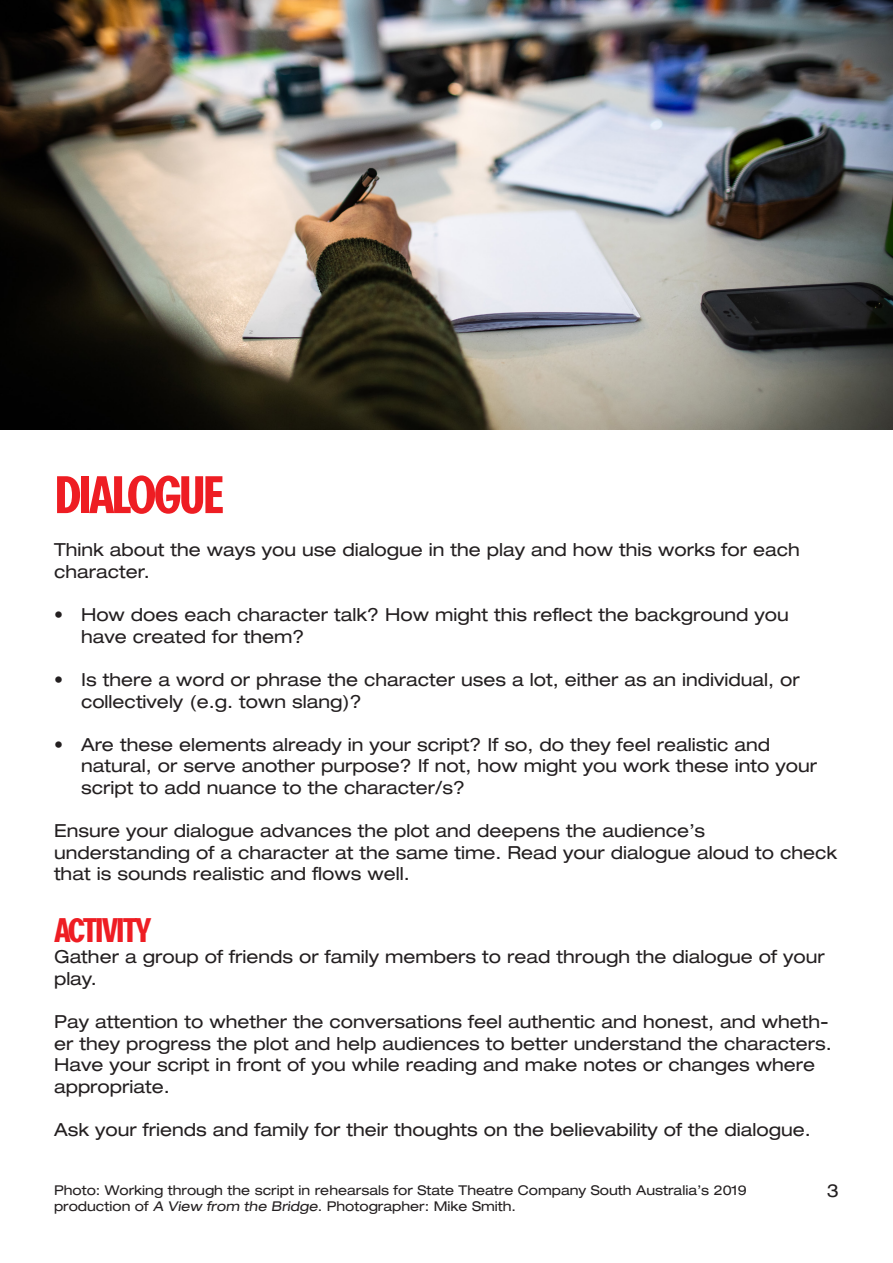
<style>
.page{position:relative;width:893px;height:1263px;background:#fff}
.page>*{position:absolute;margin:0;border:0;box-sizing:border-box;transform-origin:0 0}
.t1{font:51px "State Sans Bold Cond";letter-spacing:-.07em;color:#ee1d23}
.t2{font:33px "State Sans Bold Cond";letter-spacing:-.07em;color:#ee1d23}
.t3{font:expanded 18px/21.6px "Helvetica Neue LT Std";color:#231f20}
.t4{font:expanded 13.5px "Helvetica Neue LT Std";color:#231f20}
</style>
<div class="page">
<img style="left:0;top:0;width:893px;height:429px">
<p class="t1" style="left:54px;top:455px;width:172px">DIALOGUE</p>
<p class="t3" style="left:54px;top:539px;width:747px">Think about the ways you use dialogue in the play and how this works for each character.</p>
<p class="t3" style="left:81px;top:604px;width:709px;text-indent:-27px">• How does each character talk? How might this reflect the background you have created for them?</p>
<p class="t3" style="left:81px;top:668px;width:720px;text-indent:-27px">• Is there a word or phrase the character uses a lot, either as an individual, or collectively (e.g. town slang)?</p>
<p class="t3" style="left:81px;top:733px;width:738px;text-indent:-27px">• Are these elements already in your script? If so, do they feel realistic and natural, or serve another purpose? If not, how might you work these into your script to add nuance to the character/s?</p>
<p class="t3" style="left:54px;top:820px;width:785px">Ensure your dialogue advances the plot and deepens the audience’s understanding of a character at the same time. Read your dialogue aloud to check that is sounds realistic and flows well.</p>
<p class="t2" style="left:54px;top:904px;width:99px">ACTIVITY</p>
<p class="t3" style="left:54px;top:946px;width:772px">Gather a group of friends or family members to read through the dialogue of your play.</p>
<p class="t3" style="left:54px;top:1010px;width:779px">Pay attention to whether the conversations feel authentic and honest, and wheth&shy;er they progress the plot and help audiences to better understand the characters.<br>Have your script in front of you while reading and make notes or changes where appropriate.</p>
<p class="t3" style="left:54px;top:1118px;width:758px">Ask your friends and family for their thoughts on the believability of the dialogue.</p>
<p class="t4" style="left:54px;top:1182px;width:694px">Photo: Working through the script in rehearsals for State Theatre Company South Australia’s 2019</p>
<p class="t4" style="left:54px;top:1198px;width:464px">production of A View from the Bridge. Photographer: Mike Smith.</p>
<p class="t3" style="left:827px;top:1180px;width:14px">3</p>
</div>
